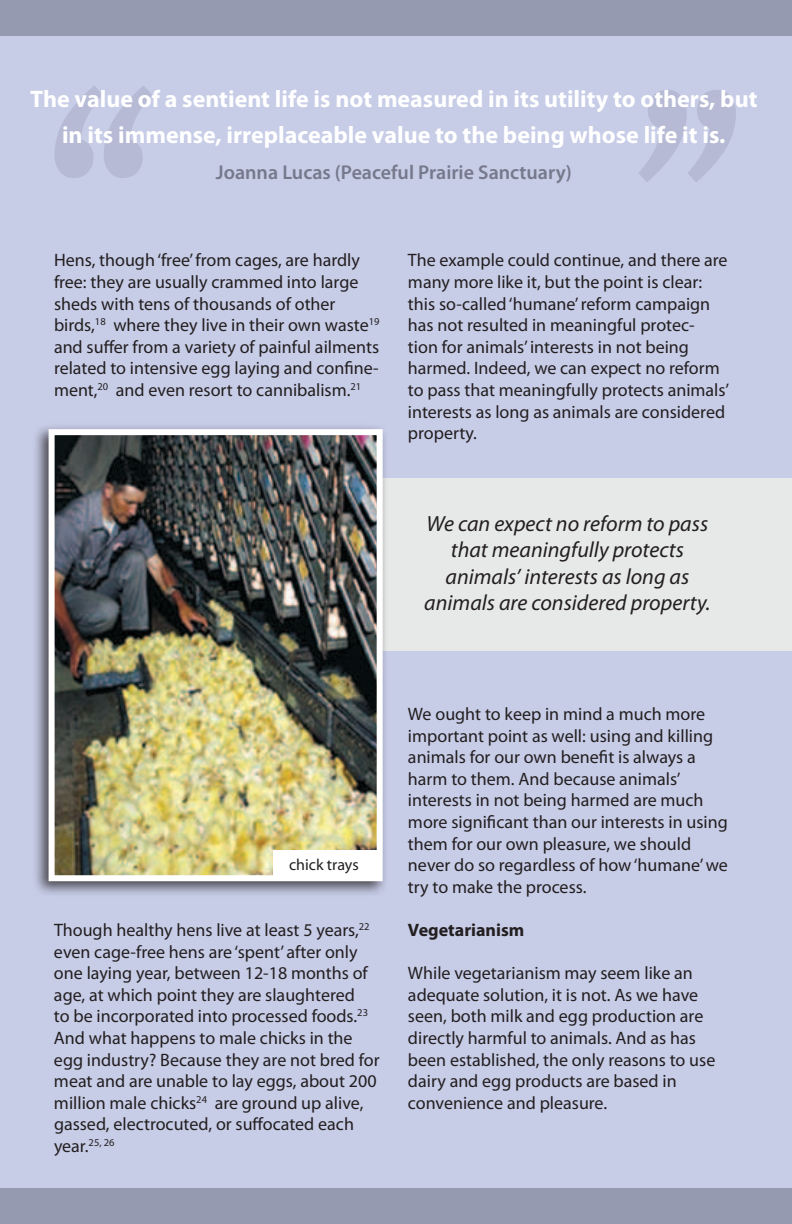
<style>
.page{position:relative;width:792px;height:1224px;background:#c7cce7}
.page>*{position:absolute;margin:0;border:0;box-sizing:border-box;transform-origin:0 0}
.t1{font:291.6px "Candara";color:#b6bad4}
.t2{font:700 24px/36px "Myriad Pro";color:#fff;text-align:center}
.t3{font:italic 22px/26.4px "Myriad Pro";color:#231f20;text-align:center}
.t4{font:600 20px "Myriad Pro";color:#76798b}
.t5{font:18px/21.6px "Myriad Pro";color:#231f20}
.t6{font:700 18px "Myriad Pro";color:#231f20}
.t7{font:16px "Myriad Pro";color:#231f20}
</style>
<div class="page">
<div style="left:0;top:0;width:792px;height:35px;background:#969ab0"></div>
<div style="left:0;top:1189px;width:792px;height:35px;background:#969ab0"></div>
<div style="left:363px;top:479px;width:429px;height:172px;background:#e7e8e8"></div>
<div style="left:33px;top:423px;width:355px;height:474px;background:#231f20;opacity:.75"></div>
<img style="left:56px;top:436px;width:320px;height:438px">
<div style="left:49px;top:429px;width:334px;height:452px;border:6px solid #fff"></div>
<div style="left:274px;top:850px;width:105px;height:27px;background:#fff"></div>
<h1 class="t1" style="left:41px;top:21px;width:124px">‘‘</h1>
<h1 class="t1" style="left:749px;top:247px;width:124px;rotate:-180deg">‘‘</h1>
<h2 class="t2" style="left:30px;top:80px;width:729px">The value of a sentient life is not measured in its utility to others, but in its immense, irreplaceable value to the being whose life it is.</h2>
<p class="t4" style="left:216px;top:159px;width:357px">Joanna Lucas (Peaceful Prairie Sanctuary)</p>
<p class="t5" style="left:54px;top:249px;width:327px">Hens, though ‘free’ from cages, are hardly free: they are usually crammed into large sheds with tens of thousands of other birds,<sup>18</sup> where they live in their own waste<sup>19 </sup>and suffer from a variety of painful ailments related to intensive egg laying and confine&shy;ment,<sup>20</sup> and even resort to cannibalism.<sup>21</sup></p>
<p class="t5" style="left:408px;top:249px;width:323px">The example could continue, and there are many more like it, but the point is clear: this so-called ‘humane’ reform campaign has not resulted in meaningful protec&shy;tion for animals’ interests in not being harmed. Indeed, we can expect no reform to pass that meaningfully protects animals’ interests as long as animals are considered property.</p>
<p class="t3" style="left:424px;top:510px;width:288px">We can expect no reform to pass that meaningfully protects animals’ interests as long as animals are considered property.</p>
<p class="t7" style="left:289px;top:855px;width:71px">chick trays</p>
<p class="t5" style="left:54px;top:919px;width:327px">Though healthy hens live at least 5 years,<sup>22 </sup>even cage-free hens are ‘spent’ after only one laying year, between 12-18 months of age, at which point they are slaughtered<br>to be incorporated into processed foods.<sup>23<br></sup>And what happens to male chicks in the egg industry? Because they are not bred for meat and are unable to lay eggs, about 200 million male chicks<sup>24</sup> are ground up alive, gassed, electrocuted, or suffocated each year.<sup>25,</sup> <sup>26</sup></p>
<p class="t5" style="left:408px;top:703px;width:321px">We ought to keep in mind a much more important point as well: using and killing animals for our own benefit is always a harm to them. And because animals’ interests in not being harmed are much more significant than our interests in using them for our own pleasure, we should never do so regardless of how ‘humane’ we try to make the process.</p>
<p class="t6" style="left:408px;top:918px;width:118px">Vegetarianism</p>
<p class="t5" style="left:408px;top:962px;width:309px">While vegetarianism may seem like an adequate solution, it is not. As we have seen, both milk and egg production are directly harmful to animals. And as has been established, the only reasons to use dairy and egg products are based in convenience and pleasure.</p>
</div>
